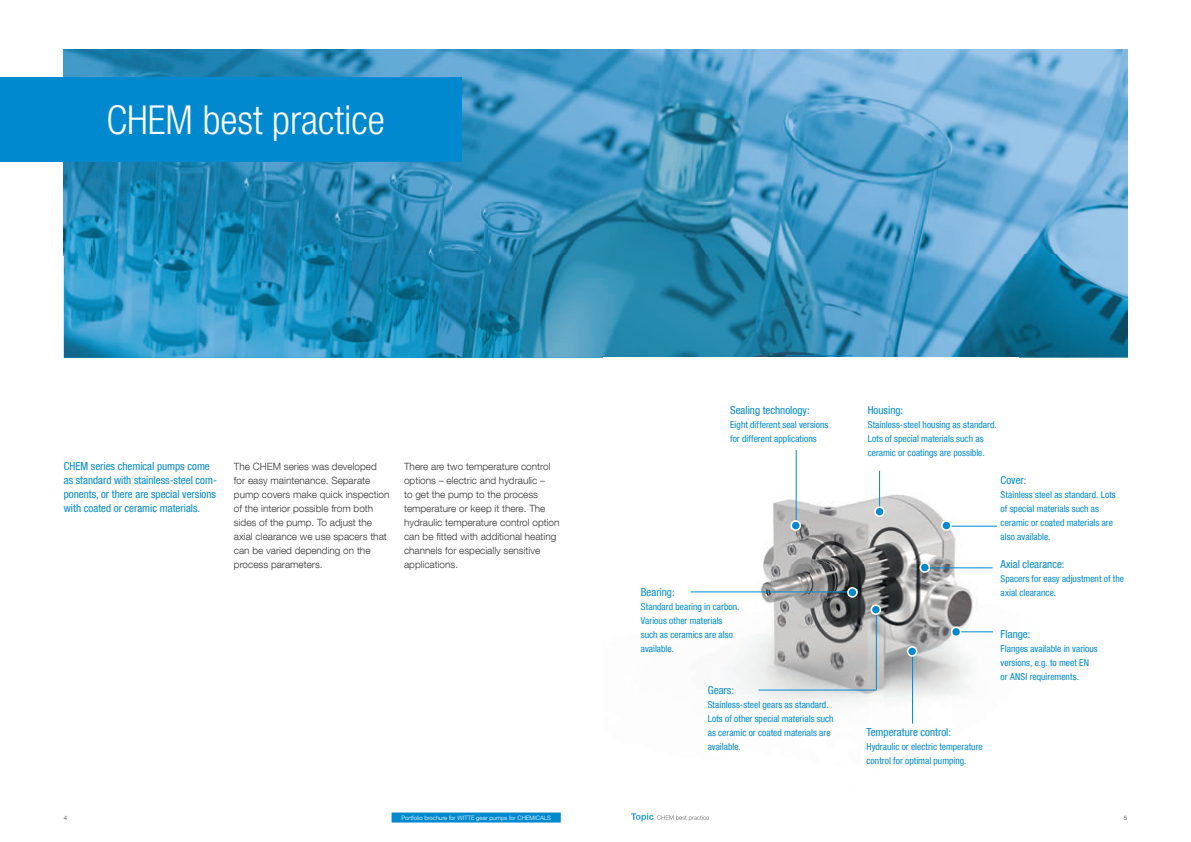
<style>
.page{position:relative;width:1191px;height:842px;background:#fff}
.page>*{position:absolute;margin:0;border:0;box-sizing:border-box;transform-origin:0 0}
.t1{font:300 condensed 40px "Helvetica Neue LT Com";color:#fff}
.t2{font:condensed 11px/14px "Helvetica Neue LT Com";color:#0089cf}
.t3{font:300 10px/14px "Helvetica Neue LT Com";color:#383839}
.t4{font:condensed 9.5px/14px "Helvetica Neue LT Com";letter-spacing:.005em;color:#0089cf}
.t5{font:300 6px "Helvetica Neue LT Com";color:#fff}
.t6{font:300 6px "Helvetica Neue LT Com";color:#383839}
</style>
<div class="page">
<img style="left:64px;top:50px;width:1063px;height:308px">
<div style="left:0;top:78px;width:461px;height:84px;background:#0089cf"></div>
<img style="left:641px;top:450px;width:357px;height:372px">
<img style="left:631px;top:813px;width:22px;height:8px">
<img style="left:657px;top:815px;width:52px;height:6px">
<hr style="left:786px;top:355px;width:66px;height:1px;background:#0089cf">
<hr style="left:691px;top:591px;width:159px;height:1px;background:#0089cf">
<hr style="left:879px;top:471px;width:1px;height:40px;background:#0089cf">
<hr style="left:912px;top:655px;width:1px;height:69px;background:#0089cf">
<hr style="left:876px;top:610px;width:1px;height:79px;background:#0089cf">
<hr style="left:795px;top:450px;width:1px;height:70px;background:#0089cf">
<hr style="left:758px;top:689px;width:118px;height:1px;background:#0089cf">
<hr style="left:923px;top:567px;width:69px;height:1px;background:#0089cf">
<hr style="left:947px;top:526px;width:50px;height:1px;background:#0089cf">
<hr style="left:954px;top:631px;width:39px;height:1px;background:#0089cf">
<div style="left:875px;top:507px;width:9px;height:9px;background:#0089cf;border-radius:50%"></div>
<div style="left:874px;top:506px;width:11px;height:11px;border:2px solid #fff;border-radius:50%"></div>
<div style="left:942px;top:521px;width:9px;height:9px;background:#0089cf;border-radius:50%"></div>
<div style="left:941px;top:520px;width:10px;height:11px;border:2px solid #fff;border-radius:50%"></div>
<div style="left:920px;top:563px;width:9px;height:9px;background:#0089cf;border-radius:50%"></div>
<div style="left:919px;top:562px;width:11px;height:11px;border:2px solid #fff;border-radius:50%"></div>
<div style="left:951px;top:627px;width:9px;height:9px;background:#0089cf;border-radius:50%"></div>
<div style="left:950px;top:626px;width:11px;height:11px;border:2px solid #fff;border-radius:50%"></div>
<div style="left:907px;top:647px;width:9px;height:9px;background:#0089cf;border-radius:50%"></div>
<div style="left:907px;top:646px;width:10px;height:11px;border:2px solid #fff;border-radius:50%"></div>
<div style="left:871px;top:605px;width:9px;height:9px;background:#0089cf;border-radius:50%"></div>
<div style="left:870px;top:604px;width:11px;height:11px;border:2px solid #fff;border-radius:50%"></div>
<div style="left:848px;top:588px;width:9px;height:9px;background:#0089cf;border-radius:50%"></div>
<div style="left:847px;top:587px;width:10px;height:11px;border:2px solid #fff;border-radius:50%"></div>
<div style="left:791px;top:521px;width:9px;height:9px;background:#0089cf;border-radius:50%"></div>
<div style="left:790px;top:520px;width:11px;height:11px;border:2px solid #fff;border-radius:50%"></div>
<div style="left:391px;top:812px;width:170px;height:10px;background:#0089cf"></div>
<h1 class="t1" style="left:106px;top:96px;width:280px">CHEM best practice</h1>
<p class="t2" style="left:64px;top:459px;width:155px">CHEM series chemical pumps come as standard with stainless-steel com&shy;ponents, or there are special versions with coated or ceramic materials.</p>
<p class="t3" style="left:234px;top:459px;width:157px">The CHEM series was developed for easy maintenance. Separate pump covers make quick inspection of the interior possible from both sides of the pump. To adjust the axial clearance we use spacers that can be varied depending on the process parameters.</p>
<p class="t3" style="left:404px;top:459px;width:157px">There are two temperature control options – electric and hydraulic –<br>to get the pump to the process temperature or keep it there. The hydraulic temperature control option can be fitted with additional heating channels for especially sensitive applications.</p>
<p class="t2" style="left:730px;top:403px;width:81px">Sealing technology:</p>
<p class="t4" style="left:730px;top:417px;width:100px">Eight different seal versions for different applications</p>
<p class="t2" style="left:641px;top:585px;width:35px">Bearing:</p>
<p class="t4" style="left:641px;top:599px;width:100px">Standard bearing in carbon.<br>Various other materials such as ceramics are also available.</p>
<p class="t2" style="left:708px;top:683px;width:28px">Gears:</p>
<p class="t4" style="left:707px;top:697px;width:127px">Stainless-steel gears as standard.<br>Lots of other special materials such as ceramic or coated materials are available.</p>
<p class="t2" style="left:867px;top:403px;width:37px">Housing:</p>
<p class="t4" style="left:867px;top:417px;width:130px">Stainless-steel housing as standard.<br>Lots of special materials such as ceramic or coatings are possible.</p>
<p class="t2" style="left:1000px;top:473px;width:27px">Cover:</p>
<p class="t4" style="left:1000px;top:487px;width:117px">Stainless steel as standard. Lots of special materials such as ceramic or coated materials are also available.</p>
<p class="t2" style="left:1000px;top:557px;width:65px">Axial clearance:</p>
<p class="t4" style="left:1000px;top:571px;width:125px">Spacers for easy adjustment of the axial clearance.</p>
<p class="t2" style="left:1000px;top:627px;width:31px">Flange:</p>
<p class="t4" style="left:1000px;top:641px;width:99px">Flanges available in various versions, e.g. to meet EN or ANSI requirements.</p>
<p class="t2" style="left:866px;top:725px;width:86px">Temperature control:</p>
<p class="t4" style="left:866px;top:739px;width:118px">Hydraulic or electric temperature control for optimal pumping.</p>
<p class="t6" style="left:64px;top:814px;width:5px">4</p>
<p class="t5" style="left:401px;top:814px;width:151px">Portfolio brochure for WITTE gear pumps for CHEMICALS</p>
<p class="t6" style="left:1123px;top:814px;width:5px">5</p>
</div>
